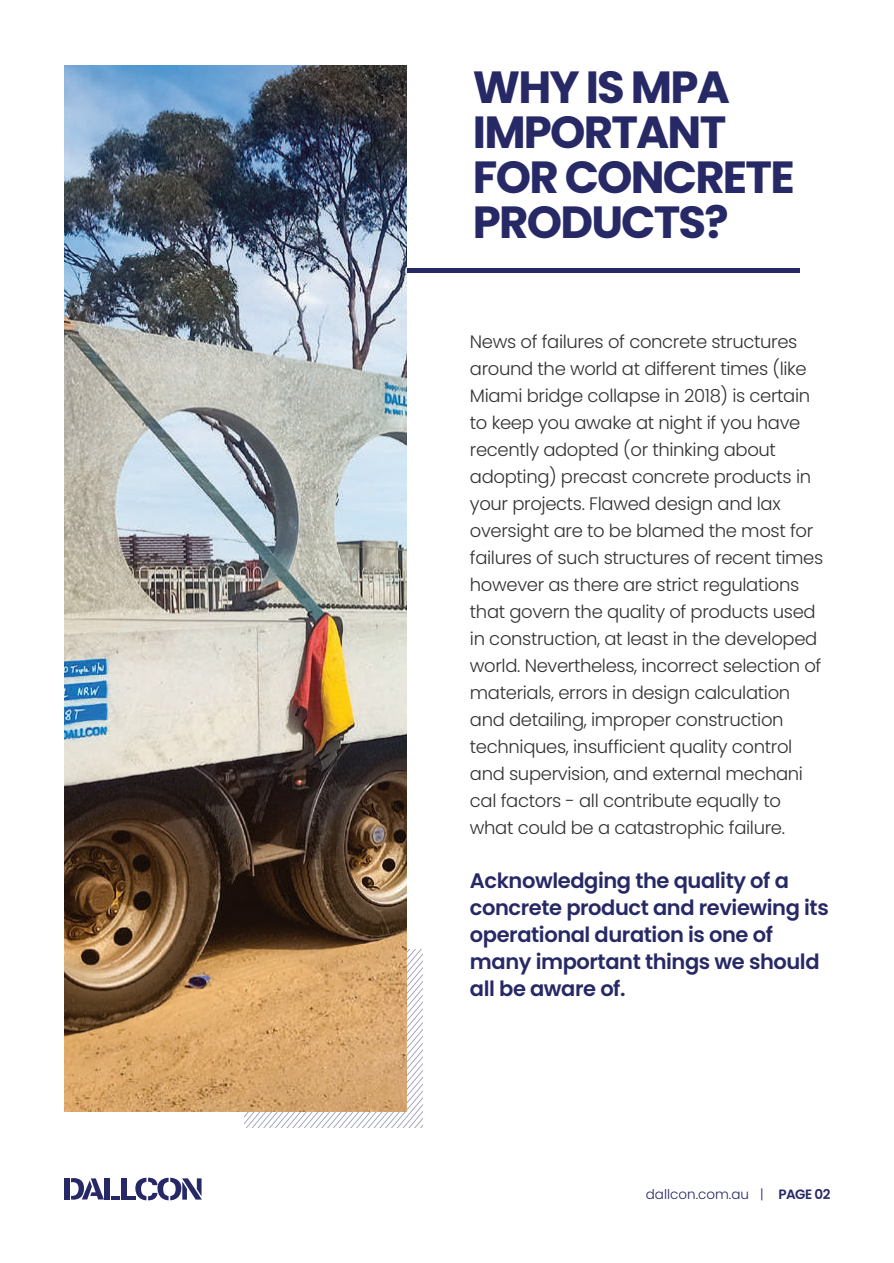
<style>
.page{position:relative;width:894px;height:1263px;background:#fff}
.page>*{position:absolute;margin:0;border:0;box-sizing:border-box;transform-origin:0 0}
.t1{font:700 45px/45px "Poppins";letter-spacing:-.04em;color:#272966}
.t2{font:600 21px/27px "Poppins";letter-spacing:-.02em;color:#272966}
.t3{font:300 18px/27px "Poppins";letter-spacing:-.02em;color:#313232}
.t4{font:300 13.5px "Poppins";color:#272866}
.s1{font-weight:600}
</style>
<div class="page">
<svg style="left:245px;top:949px;width:177px;height:178px"></svg>
<hr style="left:394px;top:268px;width:405px;height:4px;background:#272966">
<img style="left:64px;top:65px;width:342px;height:1046px">
<div style="left:64px;top:1178px;width:5px;height:21px;background:#272866"></div>
<div style="left:105px;top:1178px;width:5px;height:21px;background:#272866"></div>
<svg style="left:71px;top:1178px;width:33px;height:22px"></svg>
<svg style="left:111px;top:1196px;width:9px;height:3px"></svg>
<div style="left:121px;top:1178px;width:5px;height:21px;background:#272866"></div>
<svg style="left:127px;top:1177px;width:75px;height:23px"></svg>
<h1 class="t1" style="left:472px;top:65px;width:323px">WHY IS MPA<br>IMPORTANT<br>FOR CONCRETE<br>PRODUCTS?</h1>
<p class="t3" style="left:469px;top:328px;width:355px">News of failures of concrete structures around the world at different times (like Miami bridge collapse in 2018) is certain to keep you awake at night if you have recently adopted (or thinking about adopting) precast concrete products in your projects. Flawed design and lax oversight are to be blamed the most for failures of such structures of recent times however as there are strict regulations that govern the quality of products used in construction, at least in the developed world. Nevertheless, incorrect selection of materials, errors in design calculation and detailing, improper construction techniques, insufficient quality control and supervision, and external mechani cal factors - all contribute equally to what could be a catastrophic failure.</p>
<p class="t2" style="left:469px;top:867px;width:360px">Acknowledging the quality of a concrete product and reviewing its operational duration is one of many important things we should all be aware of.</p>
<p class="t4" style="left:645px;top:1186px;width:186px">dallcon.com.au | <span class="s1">PAGE 02</span></p>
</div>
